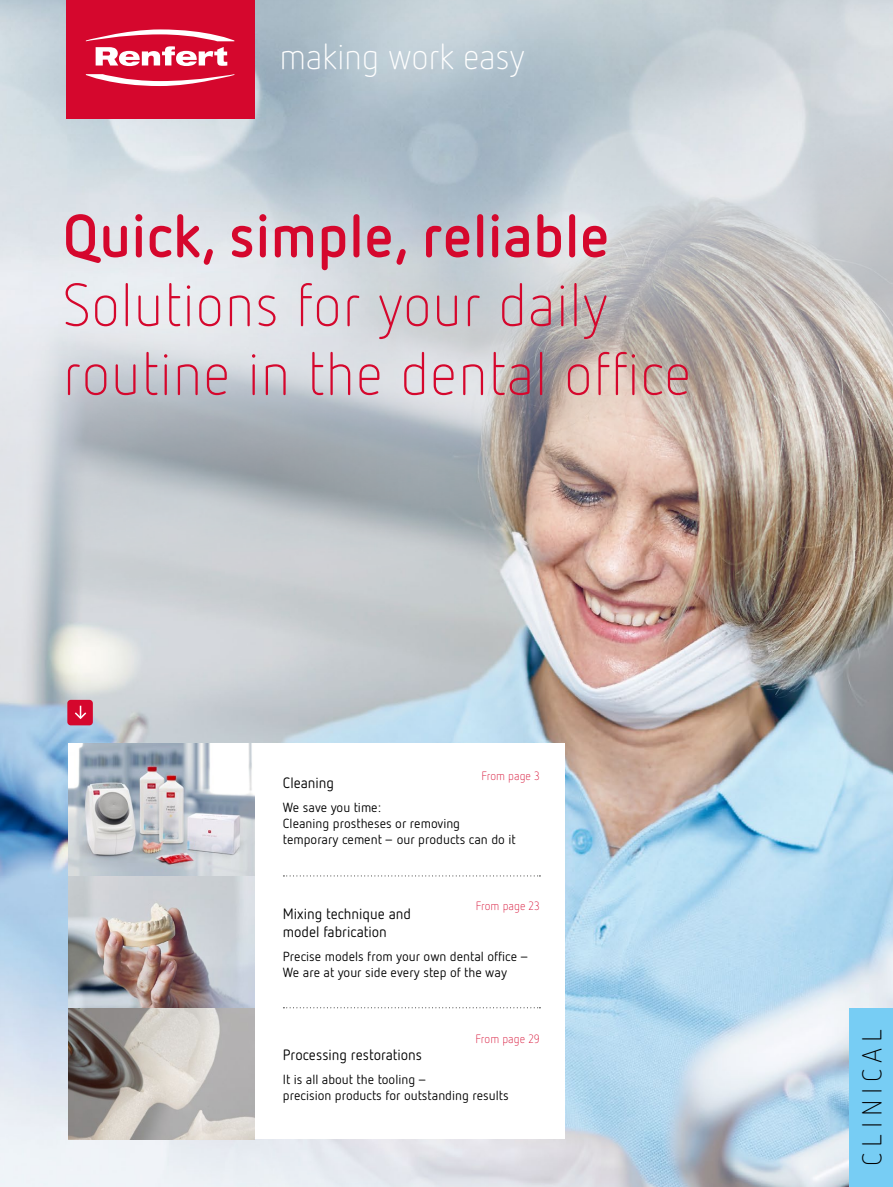
<style>
.page{position:relative;width:893px;height:1187px;background:#fff}
.page>*{position:absolute;margin:0;border:0;box-sizing:border-box;transform-origin:0 0}
.t1{font:300 60px/68.8px "Netto Pro";letter-spacing:.01em;color:#d5072d}
.t2{font:700 60px "Netto Pro";letter-spacing:.01em;color:#d5072d}
.t3{font:300 36px "Netto Pro";letter-spacing:-.01em;color:#fff}
.t4{font:300 27.15px "Netto Pro";letter-spacing:.21em;color:#000}
.t5{font:15px/18px "Netto Pro";color:#000}
.t6{font:13.2px/15.9px "Netto Pro";color:#000}
.t7{font:300 12px "Netto Pro";color:#d5072d}
</style>
<div class="page">
<img style="left:0;top:0;width:893px;height:1186px">
<div style="left:66px;top:0;width:188px;height:118px;background:#d5072d"></div>
<svg style="left:86px;top:74px;width:148px;height:12px"></svg>
<svg style="left:86px;top:29px;width:148px;height:37px"></svg>
<div style="left:850px;top:1008px;width:43px;height:178px;background:#77cdf4"></div>
<div style="left:68px;top:743px;width:497px;height:395px;background:#fff"></div>
<img style="left:68px;top:743px;width:186px;height:395px">
<svg style="left:283px;top:1007px;width:257px;height:1px"></svg>
<svg style="left:283px;top:875px;width:257px;height:1px"></svg>
<div style="left:67px;top:699px;width:26px;height:26px;background:#d5072d;border-radius:3px"></div>
<svg style="left:74px;top:705px;width:13px;height:14px"></svg>
<h2 class="t3" style="left:279px;top:34px;width:247px">making work easy</h2>
<h1 class="t2" style="left:63px;top:195px;width:548px">Quick, simple, reliable</h1>
<h1 class="t1" style="left:63px;top:269px;width:630px">Solutions for your daily routine in the dental office</h1>
<p class="t7" style="left:481px;top:768px;width:60px">From page 3</p>
<p class="t5" style="left:283px;top:773px;width:53px">Cleaning</p>
<p class="t6" style="left:283px;top:799px;width:234px">We save you time:<br>Cleaning prostheses or removing temporary cement – our products can do it</p>
<p class="t7" style="left:476px;top:898px;width:66px">From page 23</p>
<p class="t5" style="left:283px;top:903px;width:130px">Mixing technique and model fabrication</p>
<p class="t6" style="left:283px;top:947px;width:248px">Precise models from your own dental office –<br>We are at your side every step of the way</p>
<p class="t7" style="left:476px;top:1031px;width:66px">From page 29</p>
<p class="t5" style="left:283px;top:1045px;width:141px">Processing restorations</p>
<p class="t6" style="left:283px;top:1071px;width:227px">It is all about the tooling –<br>precision products for outstanding results</p>
<h3 class="t4" style="left:855px;top:1165px;width:138px;rotate:-90deg">CLINICAL</h3>
</div>
